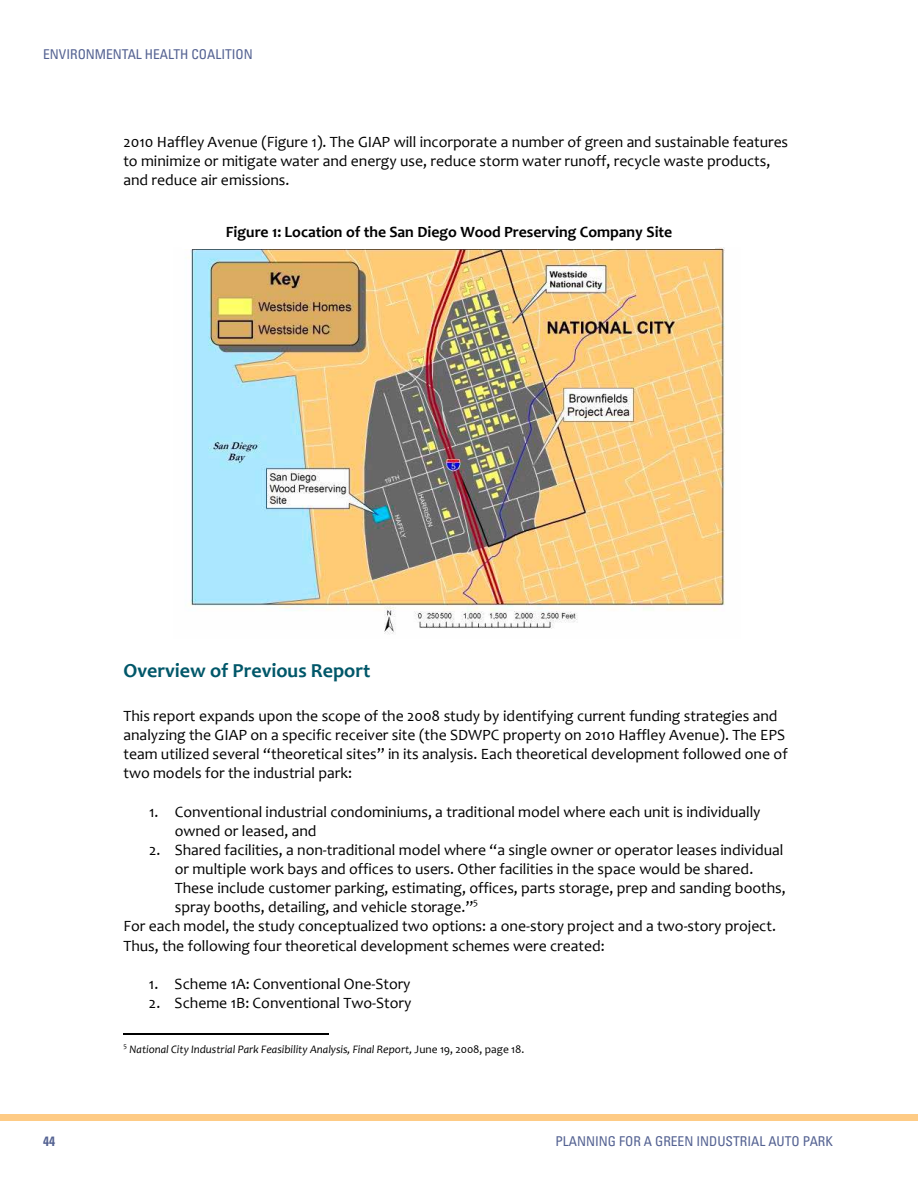
<style>
.page{position:relative;width:918px;height:1188px;background:#fff}
.page>*{position:absolute;margin:0;border:0;box-sizing:border-box;transform-origin:0 0}
.t1{font:700 19.95px "Candara";color:#005769}
.t2{font:15.75px/19.2px "Candara";color:#000}
.t3{font:700 15.75px "Candara";color:#000}
.t4{font:condensed 13.5px "Univers";color:#546292}
.t5{font:700 condensed 13.5px "Univers";color:#546292}
.t6{font:italic 11.4px "Candara";color:#000}
.t7{font:9.9px "Candara";color:#000}
.s1{font-style:normal}
</style>
<div class="page">
<div style="left:0;top:1114px;width:918px;height:7px;background:#fecb85"></div>
<hr style="left:123px;top:1034px;width:206px;height:1px;background:#000">
<img style="left:188px;top:247px;width:537px;height:387px">
<div style="left:183px;top:216px;width:532px;height:32px;background:#fff"></div>
<p class="t4" style="left:43px;top:45px;width:211px">ENVIRONMENTAL HEALTH COALITION</p>
<p class="t2" style="left:123px;top:132px;width:666px">2010 Haffley Avenue (Figure 1). The GIAP will incorporate a number of green and sustainable features to minimize or mitigate water and energy use, reduce storm water runoff, recycle waste products, and reduce air emissions.</p>
<p class="t3" style="left:226px;top:222px;width:448px">Figure 1: Location of the San Diego Wood Preserving Company Site</p>
<p class="t1" style="left:123px;top:658px;width:249px">Overview of Previous Report</p>
<p class="t2" style="left:123px;top:706px;width:666px">This report expands upon the scope of the 2008 study by identifying current funding strategies and analyzing the GIAP on a specific receiver site (the SDWPC property on 2010 Haffley Avenue). The EPS team utilized several “theoretical sites” in its analysis. Each theoretical development followed one of two models for the industrial park:</p>
<p class="t2" style="left:175px;top:802px;width:587px;text-indent:-26px">1. Conventional industrial condominiums, a traditional model where each unit is individually owned or leased, and</p>
<p class="t2" style="left:175px;top:840px;width:613px;text-indent:-26px">2. Shared facilities, a non-traditional model where “a single owner or operator leases individual or multiple work bays and offices to users. Other facilities in the space would be shared.<br>These include customer parking, estimating, offices, parts storage, prep and sanding booths, spray booths, detailing, and vehicle storage.”</p>
<p class="t7" style="left:473px;top:896px;width:6px">5</p>
<p class="t2" style="left:123px;top:917px;width:654px">For each model, the study conceptualized two options: a one-story project and a two-story project.<br>Thus, the following four theoretical development schemes were created:</p>
<p class="t2" style="left:149px;top:974px;width:263px">1. Scheme 1A: Conventional One-Story</p>
<p class="t2" style="left:149px;top:993px;width:264px">2. Scheme 1B: Conventional Two-Story</p>
<p class="t6" style="left:123px;top:1042px;width:403px"><sup>5</sup> National City Industrial Park Feasibility Analysis, Final Report, <span class="s1">June 19, 2008, page 18.</span></p>
<p class="t5" style="left:43px;top:1133px;width:13px">44</p>
<p class="t4" style="left:555px;top:1133px;width:279px">PLANNING FOR A GREEN INDUSTRIAL AUTO PARK</p>
</div>
